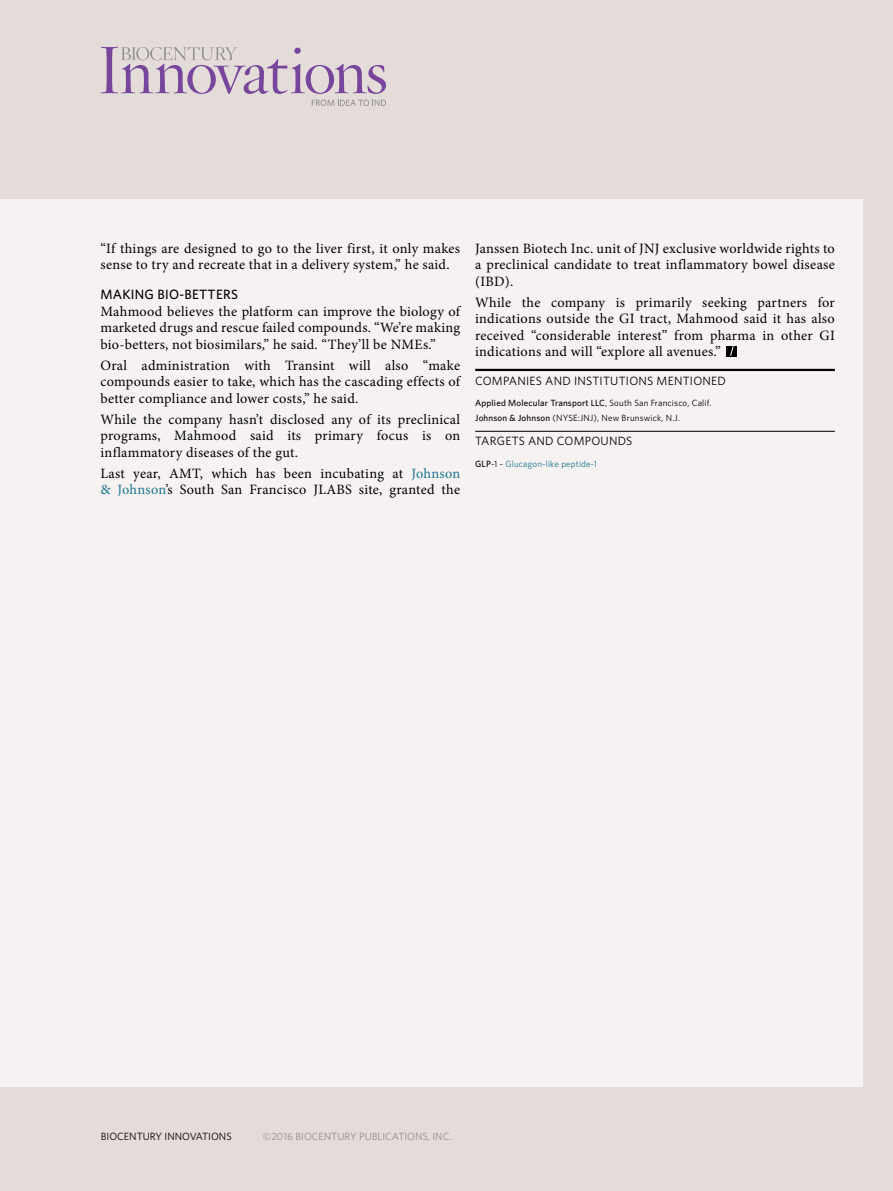
<style>
.page{position:relative;width:893px;height:1191px;background:#e4dcd8}
.page>*{position:absolute;margin:0;border:0;box-sizing:border-box;transform-origin:0 0}
.body_text{font:14.25px/16.5px "Minion Pro";letter-spacing:.02em;color:#000;text-align:justify}
.subhead{font:500 13.5px "Whitney";letter-spacing:.02em;color:#000}
.co_inst_hed{font:12px "Whitney";letter-spacing:.02em;color:#000}
.target-ref_hed{font:12px "Whitney";letter-spacing:.02em;color:#000}
.t1{font:10.5px "Whitney";color:#8f8f8d}
.t2{font:10.5px "Whitney";color:#000}
.co_inst_list{font:500 9px "Whitney";letter-spacing:.02em;color:#000}
.co_inst_list-2{font:9px "Whitney";letter-spacing:.02em;color:#000}
.target_list{font:9px "Whitney";letter-spacing:.02em;color:#1a7491}
.s1{color:#1a7491}
.s2{font-weight:400}
.s3{font-weight:500}
.s4{font-weight:500;color:#000}
.s5{color:#000}
</style>
<div class="page">
<div style="left:0;top:199px;width:863px;height:887px;background:#f5f2f1"></div>
<svg style="left:101px;top:47px;width:285px;height:47px"></svg>
<svg style="left:312px;top:100px;width:74px;height:6px"></svg>
<hr style="left:475px;top:369px;width:360px;height:2px;background:#000">
<hr style="left:475px;top:431px;width:360px;height:1px;background:#000">
<div style="left:726px;top:346px;width:11px;height:10px;background:#000"></div>
<svg style="left:730px;top:346px;width:5px;height:9px"></svg>
<p class="body_text" style="left:100px;top:240px;width:361px">“If things are designed to go to the liver first, it only makes sense to try and recreate that in a delivery system,” he said.</p>
<p class="subhead" style="left:100px;top:286px;width:139px">MAKING BIO-BETTERS</p>
<p class="body_text" style="left:100px;top:303px;width:361px">Mahmood believes the platform can improve the biology of marketed drugs and rescue failed compounds. “We’re making bio-betters, not biosimilars,” he said. “They’ll be NMEs.”</p>
<p class="body_text" style="left:100px;top:357px;width:361px">Oral administration with Transint will also “make compounds easier to take, which has the cascading effects of better compliance and lower costs,” he said.</p>
<p class="body_text" style="left:100px;top:411px;width:361px">While the company hasn’t disclosed any of its preclinical programs, Mahmood said its primary focus is on inflammatory diseases of the gut.</p>
<p class="body_text" style="left:100px;top:465px;width:361px">Last year, AMT, which has been incubating at <span class="s1">Johnson &amp; Johnson</span>’s South San Francisco JLABS site, granted the</p>
<p class="body_text" style="left:475px;top:240px;width:361px">Janssen Biotech Inc. unit of JNJ exclusive worldwide rights to a preclinical candidate to treat inflammatory bowel disease (IBD).</p>
<p class="body_text" style="left:475px;top:294px;width:361px">While the company is primarily seeking partners for indications outside the GI tract, Mahmood said it has also received “considerable interest” from pharma in other GI indications and will “explore all avenues.”</p>
<p class="co_inst_hed" style="left:475px;top:373px;width:252px">COMPANIES AND INSTITUTIONS MENTIONED</p>
<p class="co_inst_list" style="left:475px;top:397px;width:238px">Applied Molecular Transport LLC<span class="s2">, South San Francisco, Calif.</span></p>
<p class="co_inst_list-2" style="left:475px;top:412px;width:206px"><span class="s3">Johnson &amp; Johnson</span> (NYSE:JNJ), New Brunswick, N.J.</p>
<p class="target-ref_hed" style="left:475px;top:433px;width:159px">TARGETS AND COMPOUNDS</p>
<p class="target_list" style="left:475px;top:458px;width:123px"><span class="s4">GLP</span><span class="s5">-1 -</span> Glucagon-like peptide-1</p>
<p class="t2" style="left:101px;top:1129px;width:132px">BIOCENTURY INNOVATIONS</p>
<p class="t1" style="left:263px;top:1129px;width:190px">©2016 BIOCENTURY PUBLICATIONS, INC.</p>
</div>
